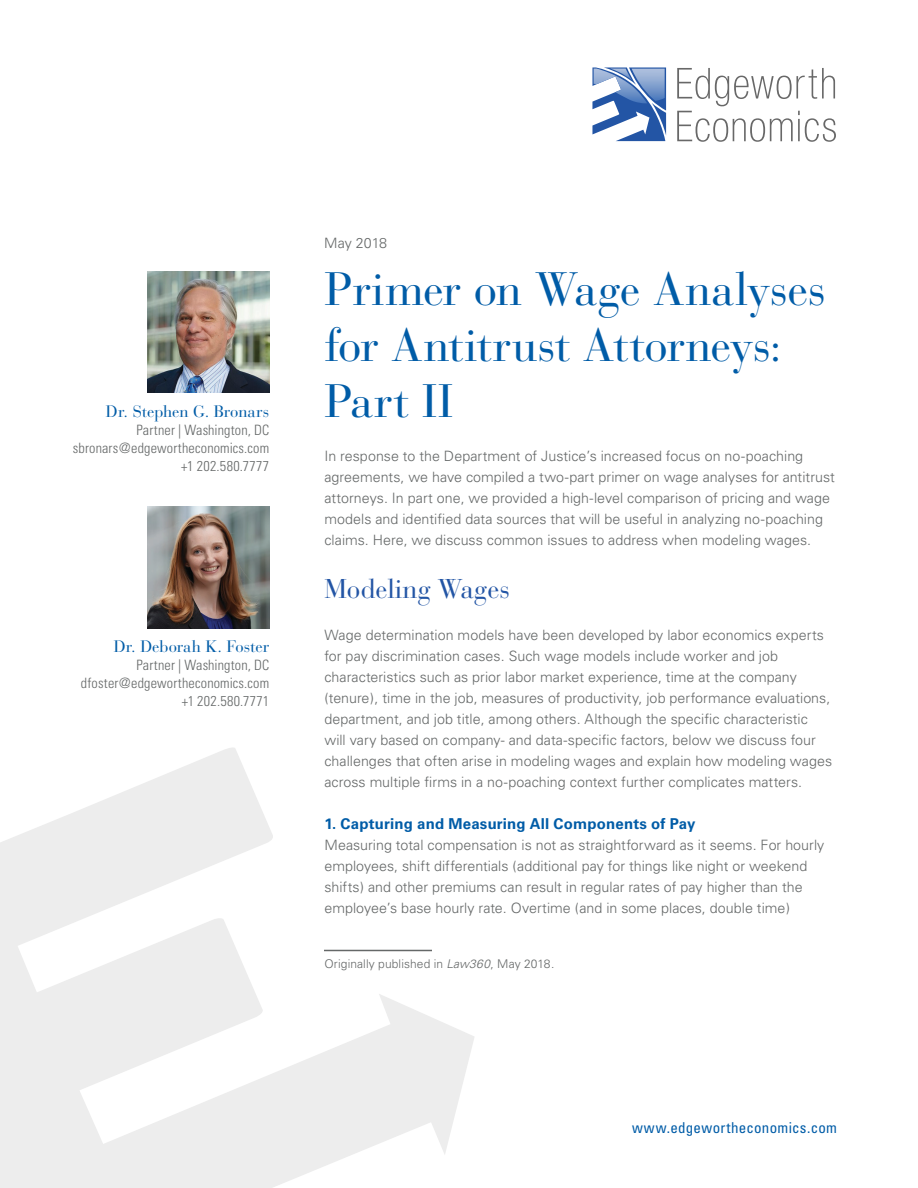
<style>
.page{position:relative;width:918px;height:1188px;background:#fff}
.page>*{position:absolute;margin:0;border:0;box-sizing:border-box;transform-origin:0 0}
.t1{font:46.5px/55.8px "Bauer Bodoni Std";letter-spacing:-.01em;color:#005ca7}
.t2{font:27px "Bauer Bodoni Std";color:#2355a5}
.t3{font:16.5px "Bauer Bodoni Std";letter-spacing:-.005em;color:#005ca7}
.t4{font:700 15px "Univers";letter-spacing:.01em;color:#005ca7}
.t5{font:condensed 15px "Univers";letter-spacing:.02em;color:#005ca7}
.t6{font:300 14.25px/21px "Univers";color:#656868}
.t7{font:300 condensed 14.25px "Univers";letter-spacing:.01em;color:#656868}
.End_Notes{font:300 12px "Univers";letter-spacing:.01em;color:#656868}
.s1{font-style:italic}
</style>
<div class="page">
<svg style="left:0;top:748px;width:474px;height:440px"></svg>
<img style="left:148px;top:271px;width:121px;height:122px">
<svg style="left:677px;top:68px;width:159px;height:74px"></svg>
<svg style="left:592px;top:67px;width:74px;height:74px"></svg>
<img style="left:148px;top:507px;width:121px;height:121px">
<hr style="left:324px;top:950px;width:108px;height:1px;background:#656868">
<p class="t6" style="left:324px;top:232px;width:65px">May 2018</p>
<p class="t1" style="left:324px;top:262px;width:503px">Primer on Wage Analyses for Antitrust Attorneys:<br>Part II</p>
<p class="t3" style="left:106px;top:401px;width:165px">Dr. Stephen G. Bronars</p>
<p class="t7" style="left:136px;top:421px;width:134px">Partner | Washington, DC</p>
<p class="t7" style="left:73px;top:439px;width:198px">sbronars@edgewortheconomics.com</p>
<p class="t7" style="left:181px;top:457px;width:89px">+1 202.580.7777</p>
<p class="t6" style="left:324px;top:445px;width:512px">In response to the Department of Justice’s increased focus on no-poaching agreements, we have compiled a two-part primer on wage analyses for antitrust attorneys. In part one, we provided a high-level comparison of pricing and wage models and identified data sources that will be useful in analyzing no-poaching claims. Here, we discuss common issues to address when modeling wages.</p>
<p class="t2" style="left:324px;top:573px;width:187px">Modeling Wages</p>
<p class="t6" style="left:324px;top:624px;width:509px">Wage determination models have been developed by labor economics experts for pay discrimination cases. Such wage models include worker and job characteristics such as prior labor market experience, time at the company (tenure), time in the job, measures of productivity, job performance evaluations, department, and job title, among others. Although the specific characteristic will vary based on company- and data-specific factors, below we discuss four challenges that often arise in modeling wages and explain how modeling wages across multiple firms in a no-poaching context further complicates matters.</p>
<p class="t4" style="left:324px;top:815px;width:373px">1. Capturing and Measuring All Components of Pay</p>
<p class="t6" style="left:324px;top:834px;width:502px">Measuring total compensation is not as straightforward as it seems. For hourly employees, shift differentials (additional pay for things like night or weekend shifts) and other premiums can result in regular rates of pay higher than the employee’s base hourly rate. Overtime (and in some places, double time)</p>
<p class="t3" style="left:114px;top:637px;width:157px">Dr. Deborah K. Foster</p>
<p class="t7" style="left:136px;top:657px;width:134px">Partner | Washington, DC</p>
<p class="t7" style="left:81px;top:675px;width:190px">dfoster@edgewortheconomics.com</p>
<p class="t7" style="left:182px;top:693px;width:89px">+1 202.580.7771</p>
<p class="End_Notes" style="left:324px;top:957px;width:231px">Originally published in <span class="s1">Law360</span>, May 2018.</p>
<p class="t5" style="left:632px;top:1118px;width:206px">www.edgewortheconomics.com</p>
</div>
